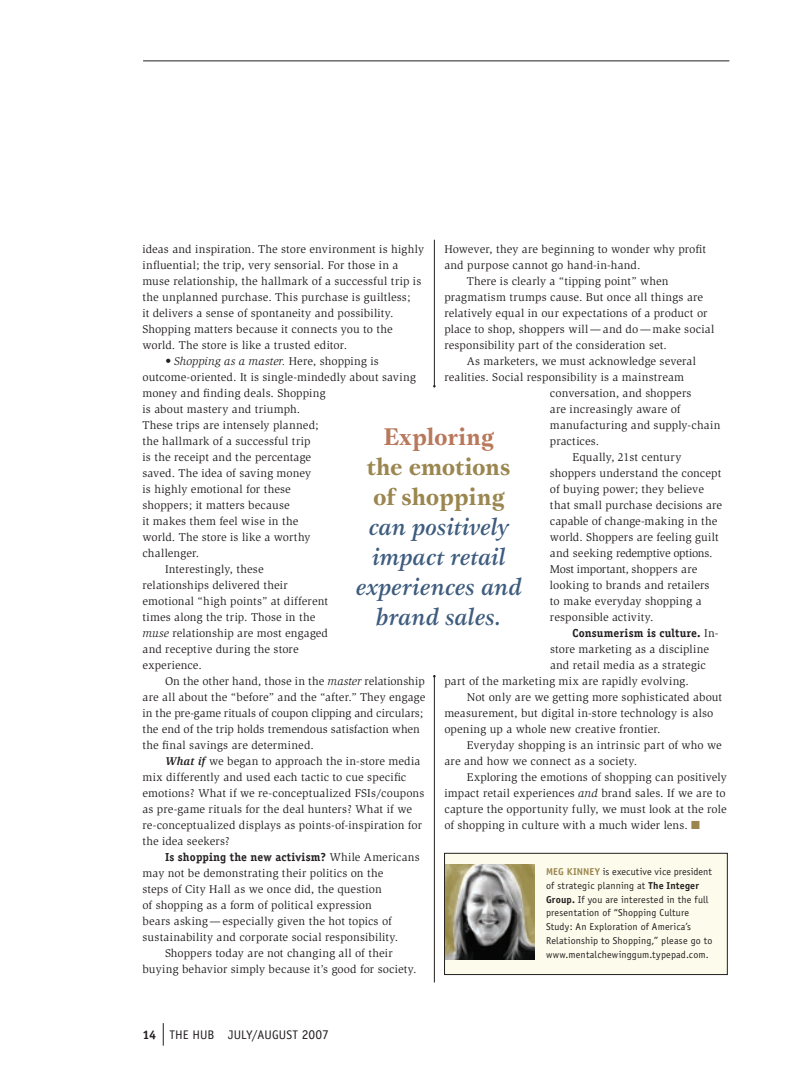
<style>
.page{position:relative;width:810px;height:1080px;background:#fff}
.page>*{position:absolute;margin:0;border:0;box-sizing:border-box;transform-origin:0 0}
.t1{font:italic 500 25px/30px "Gamma";color:#3e5c7e;text-align:center}
.t2{font:700 25px/30px "Gamma";letter-spacing:-.005em;color:#9b8650}
.t3{font:700 25px "Gamma";letter-spacing:.01em;color:#b8785b}
.t4{font:12.5px "Officina Sans";letter-spacing:.005em;color:#231f20}
.t5{font:700 12.5px "Officina Sans";color:#231f20}
.t6{font:11.62px/16px "Slimbach";letter-spacing:.01em;color:#231f20}
.t7{font:700 11.62px "Officina Serif";letter-spacing:.015em;color:#231f20}
.t8{font:italic 11.62px "Slimbach";color:#231f20}
.t9{font:11.62px "Slimbach";letter-spacing:-.01em;color:#231f20}
.t10{font:10px/13.8px "Officina Sans";letter-spacing:.015em;color:#231f20}
.s1{font-family:"Slimbach";font-weight:400}
.s2{font-style:italic}
.s3{color:#9b8650}
.s4{font-weight:700;color:#9b8650}
.s5{font-weight:700}
.s6{font-style:normal}
.s7{font-weight:700;font-style:italic}
.s8{font-size:13.5px}
</style>
<div class="page">
<svg style="left:163px;top:1023px;width:1px;height:23px"></svg>
<hr style="left:434px;top:676px;width:1px;height:307px;background:#231f20">
<hr style="left:434px;top:240px;width:1px;height:146px;background:#231f20">
<div style="left:445px;top:853px;width:282px;height:122px;background:#fdfcec"></div>
<div style="left:444px;top:853px;width:284px;height:122px;border:1px solid #231f20"></div>
<img style="left:445px;top:864px;width:90px;height:95px">
<hr style="left:143px;top:61px;width:586px;height:1px;background:#231f20">
<p class="t6" style="left:444px;top:242px;width:263px">However, they are beginning to wonder why profit</p>
<p class="t6" style="left:444px;top:258px;width:198px">and purpose cannot go hand-in-hand.</p>
<p class="t6" style="left:467px;top:274px;width:203px">There is clearly a “tipping point” when</p>
<p class="t6" style="left:444px;top:290px;width:260px">pragmatism trumps cause. But once all things are</p>
<p class="t6" style="left:444px;top:306px;width:265px">relatively equal in our expectations of a product or</p>
<p class="t6" style="left:444px;top:322px;width:271px">place to shop, shoppers will — and do — make social</p>
<p class="t6" style="left:444px;top:338px;width:224px">responsibility part of the consideration set.</p>
<p class="t6" style="left:467px;top:354px;width:231px">As marketers, we must acknowledge several</p>
<p class="t6" style="left:444px;top:370px;width:241px">realities. Social responsibility is a mainstream</p>
<p class="t6" style="left:550px;top:386px;width:143px">conversation, and shoppers</p>
<p class="t6" style="left:550px;top:402px;width:132px">are increasingly aware of</p>
<p class="t6" style="left:550px;top:418px;width:172px">manufacturing and supply-chain</p>
<p class="t6" style="left:550px;top:434px;width:51px">practices.</p>
<p class="t6" style="left:572px;top:450px;width:110px">Equally, 21st century</p>
<p class="t6" style="left:550px;top:466px;width:173px">shoppers understand the concept</p>
<p class="t6" style="left:550px;top:482px;width:155px">of buying power; they believe</p>
<p class="t6" style="left:550px;top:498px;width:174px">that small purchase decisions are</p>
<p class="t6" style="left:550px;top:514px;width:169px">capable of change-making in the</p>
<p class="t6" style="left:550px;top:530px;width:170px">world. Shoppers are feeling guilt</p>
<p class="t9" style="left:550px;top:547px;width:164px">and seeking redemptive options.</p>
<p class="t6" style="left:550px;top:562px;width:149px">Most important, shoppers are</p>
<p class="t6" style="left:550px;top:578px;width:161px">looking to brands and retailers</p>
<p class="t6" style="left:550px;top:594px;width:153px">to make everyday shopping a</p>
<p class="t6" style="left:550px;top:610px;width:105px">responsible activity.</p>
<p class="t7" style="left:572px;top:626px;width:147px">Consumerism is culture. <span class="s1">In-</span></p>
<p class="t6" style="left:550px;top:642px;width:161px">store marketing as a discipline</p>
<p class="t6" style="left:550px;top:658px;width:157px">and retail media as a strategic</p>
<p class="t6" style="left:444px;top:674px;width:246px">part of the marketing mix are rapidly evolving.</p>
<p class="t6" style="left:467px;top:690px;width:257px">Not only are we getting more sophisticated about</p>
<p class="t6" style="left:444px;top:706px;width:271px">measurement, but digital in-store technology is also</p>
<p class="t6" style="left:444px;top:722px;width:218px">opening up a whole new creative frontier.</p>
<p class="t6" style="left:467px;top:738px;width:256px">Everyday shopping is an intrinsic part of who we</p>
<p class="t6" style="left:444px;top:754px;width:194px">are and how we connect as a society.</p>
<p class="t6" style="left:467px;top:770px;width:262px">Exploring the emotions of shopping can positively</p>
<p class="t6" style="left:444px;top:786px;width:283px">impact retail experiences <span class="s2">and</span> brand sales. If we are to</p>
<p class="t6" style="left:444px;top:802px;width:284px">capture the opportunity fully, we must look at the role</p>
<p class="t6" style="left:444px;top:818px;width:257px">of shopping in culture with a much wider lens. <span class="s3">■</span></p>
<p class="t10" style="left:546px;top:865px;width:168px"><span class="s4">MEG KINNEY</span> is executive vice president of strategic planning at <span class="s5">The Integer Group.</span> If you are interested in the full presentation of “Shopping Culture Study: An Exploration of America’s Relationship to Shopping,” please go to www.mentalchewinggum.typepad.com.</p>
<p class="t6" style="left:142px;top:242px;width:283px">ideas and inspiration. The store environment is highly influential; the trip, very sensorial. For those in a muse relationship, the hallmark of a successful trip is the unplanned purchase. This purchase is guiltless;<br>it delivers a sense of spontaneity and possibility.<br>Shopping matters because it connects you to the world. The store is like a trusted editor.</p>
<p class="t8" style="left:165px;top:355px;width:215px">• Shopping as a master. <span class="s6">Here, shopping is</span></p>
<p class="t6" style="left:143px;top:370px;width:275px">outcome-oriented. It is single-mindedly about saving</p>
<p class="t6" style="left:143px;top:386px;width:185px">money and finding deals. Shopping</p>
<p class="t6" style="left:143px;top:402px;width:159px">is about mastery and triumph.</p>
<p class="t6" style="left:143px;top:418px;width:178px">These trips are intensely planned;</p>
<p class="t6" style="left:143px;top:434px;width:170px">the hallmark of a successful trip</p>
<p class="t6" style="left:143px;top:450px;width:170px">is the receipt and the percentage</p>
<p class="t6" style="left:143px;top:466px;width:170px">saved. The idea of saving money</p>
<p class="t6" style="left:143px;top:482px;width:150px">is highly emotional for these</p>
<p class="t6" style="left:143px;top:498px;width:149px">shoppers; it matters because</p>
<p class="t6" style="left:143px;top:514px;width:157px">it makes them feel wise in the</p>
<p class="t6" style="left:143px;top:530px;width:170px">world. The store is like a worthy</p>
<p class="t6" style="left:143px;top:546px;width:58px">challenger.</p>
<p class="t6" style="left:165px;top:562px;width:100px">Interestingly, these</p>
<p class="t6" style="left:143px;top:578px;width:147px">relationships delivered their</p>
<p class="t6" style="left:143px;top:594px;width:187px">emotional “high points” at different</p>
<p class="t6" style="left:143px;top:610px;width:174px">times along the trip. Those in the</p>
<p class="t6" style="left:143px;top:626px;width:187px"><span class="s2">muse</span> relationship are most engaged</p>
<p class="t6" style="left:143px;top:642px;width:158px">and receptive during the store</p>
<p class="t6" style="left:143px;top:658px;width:61px">experience.</p>
<p class="t6" style="left:165px;top:674px;width:261px">On the other hand, those in the <span class="s2">master</span> relationship</p>
<p class="t6" style="left:143px;top:690px;width:284px">are all about the “before” and the “after.” They engage</p>
<p class="t6" style="left:143px;top:706px;width:282px">in the pre-game rituals of coupon clipping and circulars;</p>
<p class="t6" style="left:143px;top:722px;width:279px">the end of the trip holds tremendous satisfaction when</p>
<p class="t6" style="left:143px;top:738px;width:173px">the final savings are determined.</p>
<p class="t6" style="left:165px;top:754px;width:257px"><span class="s7">What if</span> we began to approach the in-store media</p>
<p class="t6" style="left:143px;top:770px;width:265px">mix differently and used each tactic to cue specific</p>
<p class="t6" style="left:143px;top:786px;width:284px">emotions? What if we re-conceptualized FSIs/coupons</p>
<p class="t6" style="left:143px;top:802px;width:271px">as pre-game rituals for the deal hunters? What if we</p>
<p class="t6" style="left:143px;top:818px;width:281px">re-conceptualized displays as points-of-inspiration for</p>
<p class="t6" style="left:143px;top:834px;width:89px">the idea seekers?</p>
<p class="t7" style="left:165px;top:850px;width:256px">Is shopping the new activism? <span class="s1">While Americans</span></p>
<p class="t6" style="left:142px;top:866px;width:242px">may not be demonstrating their politics on the</p>
<p class="t6" style="left:142px;top:882px;width:241px">steps of City Hall as we once did, the question</p>
<p class="t6" style="left:142px;top:898px;width:231px">of shopping as a form of political expression</p>
<p class="t6" style="left:142px;top:914px;width:251px">bears asking — especially given the hot topics of</p>
<p class="t6" style="left:142px;top:930px;width:257px">sustainability and corporate social responsibility.</p>
<p class="t6" style="left:165px;top:946px;width:229px">Shoppers today are not changing all of their</p>
<p class="t6" style="left:142px;top:962px;width:276px">buying behavior simply because it’s good for society.</p>
<h1 class="t3" style="left:383px;top:421px;width:112px">Exploring</h1>
<h1 class="t2" style="left:367px;top:451px;width:145px">the emotions of shopping</h1>
<h1 class="t1" style="left:356px;top:511px;width:167px">can positively impact retail experiences and brand sales.</h1>
<p class="t5" style="left:142px;top:1027px;width:15px">14</p>
<p class="t4" style="left:169px;top:1028px;width:161px">THE HUB JULY/AUGUST <span class="s8">2007</span></p>
</div>
